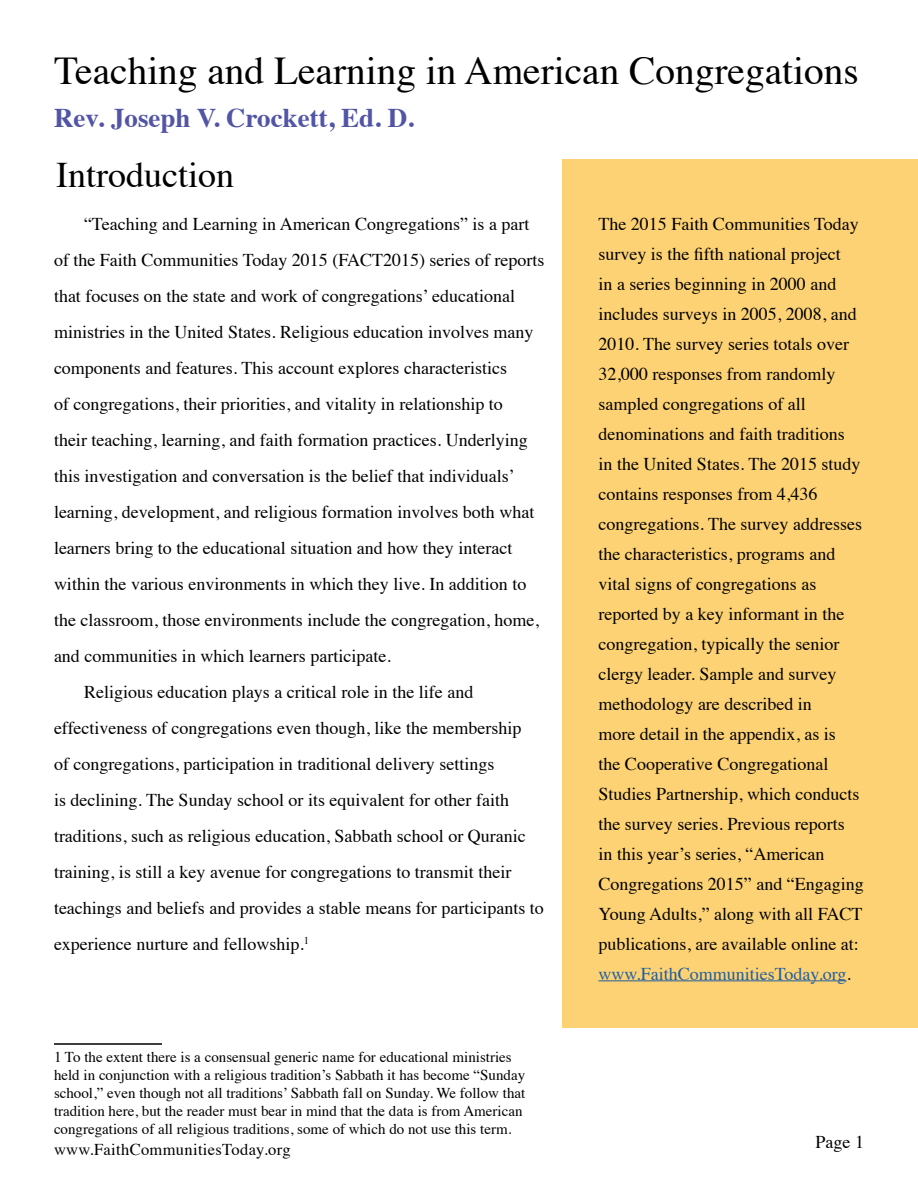
<style>
.page{position:relative;width:918px;height:1188px;background:#fff}
.page>*{position:absolute;margin:0;border:0;box-sizing:border-box;transform-origin:0 0}
.t1{font:39.3px "Times";color:#000}
.t2{font:36px "Times";color:#000}
.t3{font:700 27px "Times";color:#5255a5}
.t4{font:18px/30px "Times";color:#000}
.t5{font:16.5px "Times";letter-spacing:.02em;color:#000}
.t6{font:15px/18px "Times";color:#000}
.s1{color:#215e9e}
</style>
<div class="page">
<hr style="left:54px;top:1043px;width:108px;height:2px;background:#000">
<div style="left:562px;top:160px;width:356px;height:868px;background:#fdd274"></div>
<hr style="left:598px;top:980px;width:249px;height:1px;background:#215e9e">
<h1 class="t1" style="left:54px;top:34px;width:806px">Teaching and Learning in American Congregations</h1>
<h3 class="t3" style="left:54px;top:92px;width:362px">Rev. Joseph V. Crockett, Ed. D.</h3>
<h2 class="t2" style="left:56px;top:141px;width:179px">Introduction</h2>
<p class="t4" style="left:84px;top:207px;width:447px">“Teaching and Learning in American Congregations” is a part</p>
<p class="t4" style="left:54px;top:243px;width:492px">of the Faith Communities Today 2015 (FACT2015) series of reports</p>
<p class="t4" style="left:54px;top:279px;width:463px">that focuses on the state and work of congregations’ educational</p>
<p class="t4" style="left:54px;top:315px;width:481px">ministries in the United States. Religious education involves many</p>
<p class="t4" style="left:54px;top:351px;width:455px">components and features. This account explores characteristics</p>
<p class="t4" style="left:54px;top:387px;width:450px">of congregations, their priorities, and vitality in relationship to</p>
<p class="t4" style="left:54px;top:423px;width:475px">their teaching, learning, and faith formation practices. Underlying</p>
<p class="t4" style="left:54px;top:459px;width:462px">this investigation and conversation is the belief that individuals’</p>
<p class="t4" style="left:54px;top:495px;width:482px">learning, development, and religious formation involves both what</p>
<p class="t4" style="left:54px;top:531px;width:460px">learners bring to the educational situation and how they interact</p>
<p class="t4" style="left:54px;top:567px;width:474px">within the various environments in which they live. In addition to</p>
<p class="t4" style="left:54px;top:603px;width:486px">the classroom, those environments include the congregation, home,</p>
<p class="t4" style="left:54px;top:639px;width:338px">and communities in which learners participate.</p>
<p class="t4" style="left:84px;top:675px;width:391px">Religious education plays a critical role in the life and</p>
<p class="t4" style="left:54px;top:711px;width:469px">effectiveness of congregations even though, like the membership</p>
<p class="t4" style="left:54px;top:747px;width:442px">of congregations, participation in traditional delivery settings</p>
<p class="t4" style="left:54px;top:783px;width:457px">is declining. The Sunday school or its equivalent for other faith</p>
<p class="t4" style="left:54px;top:819px;width:473px">traditions, such as religious education, Sabbath school or Quranic</p>
<p class="t4" style="left:54px;top:855px;width:459px">training, is still a key avenue for congregations to transmit their</p>
<p class="t4" style="left:54px;top:891px;width:491px">teachings and beliefs and provides a stable means for participants to</p>
<p class="t4" style="left:54px;top:927px;width:257px">experience nurture and fellowship.<sup>1</sup></p>
<p class="t6" style="left:54px;top:1047px;width:473px">1 To the extent there is a consensual generic name for educational ministries held in conjunction with a religious tradition’s Sabbath it has become “Sunday school,” even though not all traditions’ Sabbath fall on Sunday. We follow that tradition here, but the reader must bear in mind that the data is from American congregations of all religious traditions, some of which do not use this term.</p>
<p class="t5" style="left:54px;top:1134px;width:238px">www.FaithCommunitiesToday.org</p>
<p class="t4" style="left:598px;top:207px;width:267px">The 2015 Faith Communities Today survey is the fifth national project<br>in a series beginning in 2000 and includes surveys in 2005, 2008, and 2010. The survey series totals over 32,000 responses from randomly sampled congregations of all denominations and faith traditions<br>in the United States. The 2015 study contains responses from 4,436 congregations. The survey addresses the characteristics, programs and vital signs of congregations as reported by a key informant in the congregation, typically the senior clergy leader. Sample and survey methodology are described in<br>more detail in the appendix, as is<br>the Cooperative Congregational Studies Partnership, which conducts the survey series. Previous reports<br>in this year’s series, “American Congregations 2015” and “Engaging Young Adults,” along with all FACT publications, are available online at: <span class="s1">www.FaithCommunitiesToday.org</span>.</p>
<p class="t4" style="left:816px;top:1125px;width:50px">Page 1</p>
</div>
